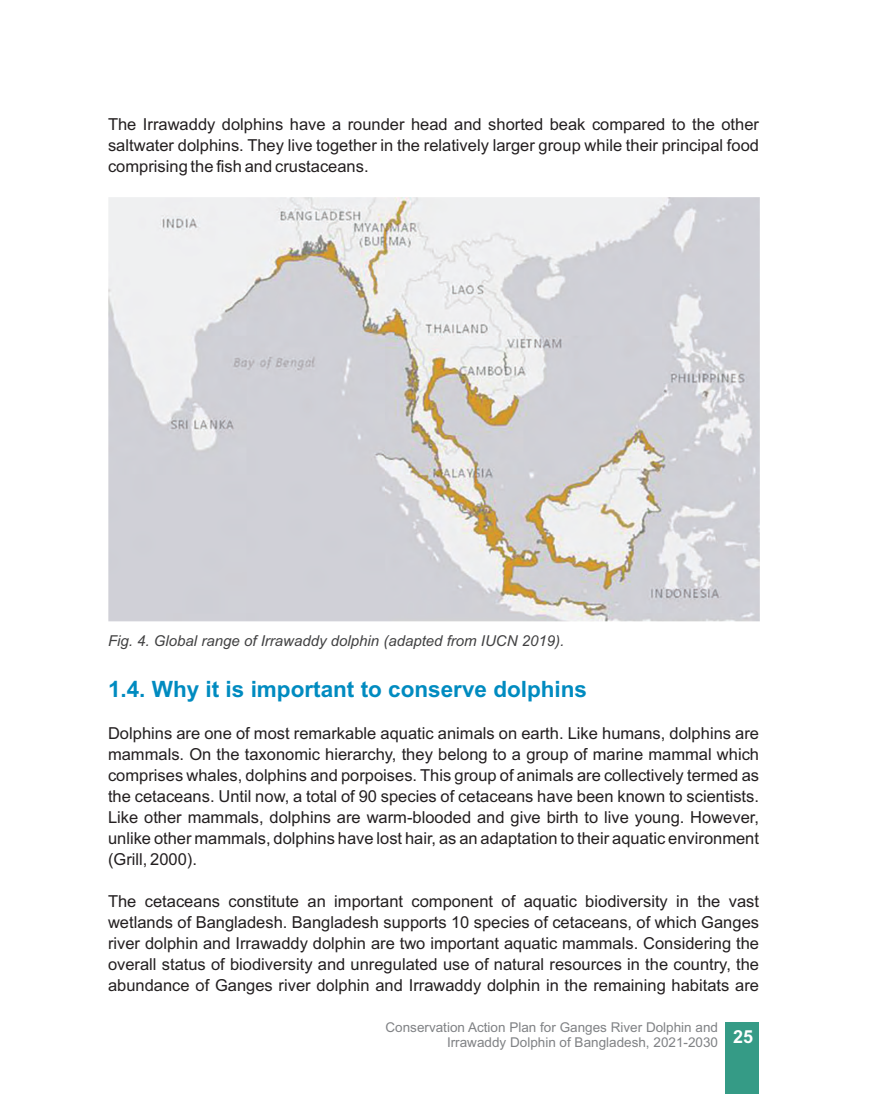
<style>
.page{position:relative;width:878px;height:1094px;background:#fff}
.page>*{position:absolute;margin:0;border:0;box-sizing:border-box;transform-origin:0 0}
.t1{font:700 22.5px "Arial";color:#008bc0}
.t2{font:700 18px "Arial";color:#fff}
.t3{font:16.5px/21px "Arial";color:#231f20;text-align:justify}
.t4{font:italic 15px "Arial";color:#414142}
.t5{font:13.5px/15.1px "Arial";color:#808285;text-align:right}
</style>
<div class="page">
<img style="left:108px;top:197px;width:651px;height:424px">
<div style="left:725px;top:1022px;width:34px;height:72px;background:#359b86"></div>
<p class="t3" style="left:108px;top:115px;width:652px">The Irrawaddy dolphins have a rounder head and shorted beak compared to the other saltwater dolphins. They live together in the relatively larger group while their principal food comprising the fish and crustaceans.</p>
<p class="t4" style="left:108px;top:635px;width:458px">Fig. 4. Global range of Irrawaddy dolphin (adapted from IUCN 2019).</p>
<h1 class="t1" style="left:108px;top:681px;width:480px">1.4. Why it is important to conserve dolphins</h1>
<p class="t3" style="left:108px;top:724px;width:652px">Dolphins are one of most remarkable aquatic animals on earth. Like humans, dolphins are mammals. On the taxonomic hierarchy, they belong to a group of marine mammal which comprises whales, dolphins and porpoises. This group of animals are collectively termed as the cetaceans. Until now, a total of 90 species of cetaceans have been known to scientists.<br>Like other mammals, dolphins are warm-blooded and give birth to live young. However, unlike other mammals, dolphins have lost hair, as an adaptation to their aquatic environment (Grill, 2000).</p>
<p class="t3" style="left:108px;top:892px;width:652px">The cetaceans constitute an important component of aquatic biodiversity in the vast wetlands of Bangladesh. Bangladesh supports 10 species of cetaceans, of which Ganges river dolphin and Irrawaddy dolphin are two important aquatic mammals. Considering the overall status of biodiversity and unregulated use of natural resources in the country, the abundance of Ganges river dolphin and Irrawaddy dolphin in the remaining habitats are</p>
<p class="t5" style="left:385px;top:1020px;width:334px">Conservation Action Plan for Ganges River Dolphin and<br>Irrawaddy Dolphin of Bangladesh, 2021-2030</p>
<p class="t2" style="left:733px;top:1030px;width:22px">25</p>
</div>
